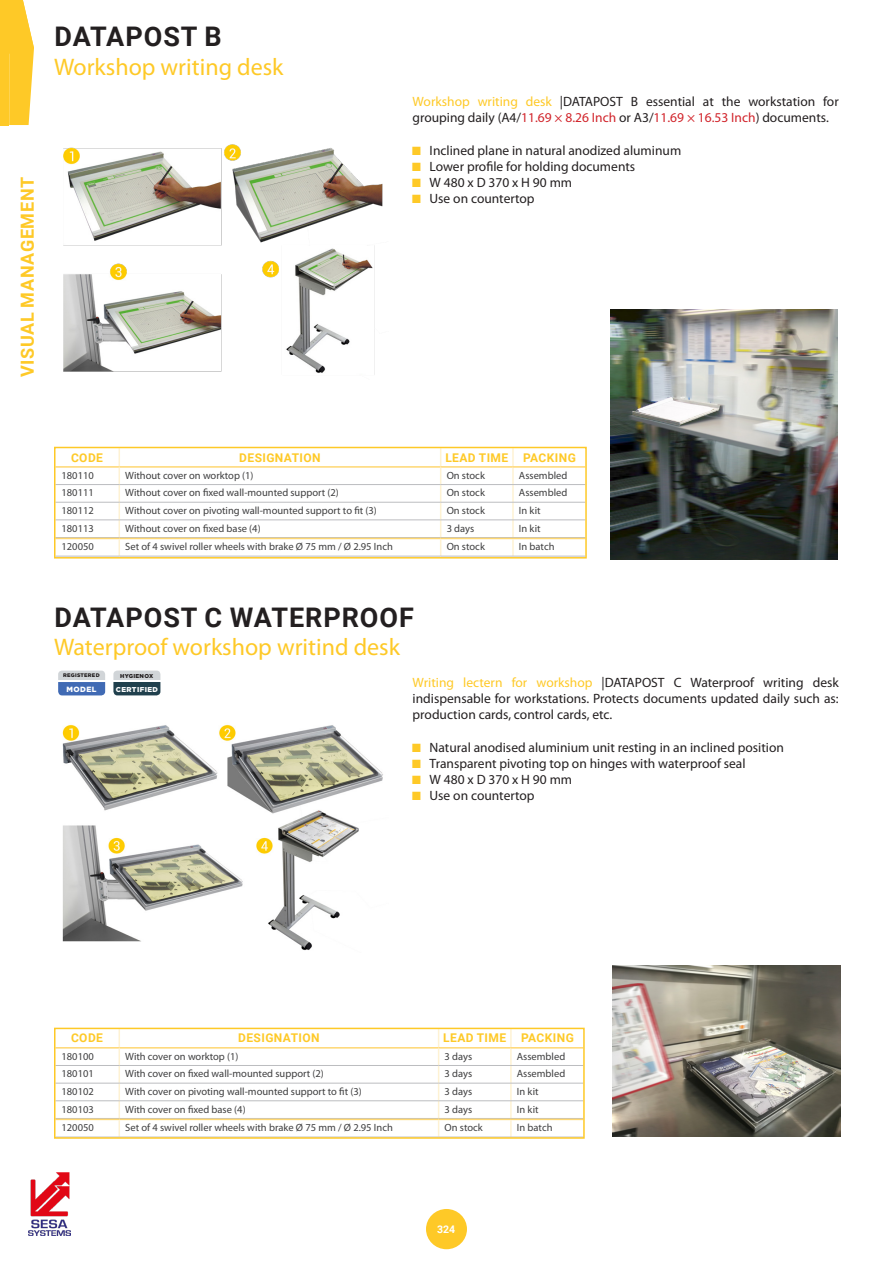
<style>
.page{position:relative;width:893px;height:1263px;background:#fff}
.page>*{position:absolute;margin:0;border:0;box-sizing:border-box;transform-origin:0 0}
.t1{font:700 27px "Roboto";letter-spacing:.035em;color:#231f20}
.t2{font:24px "Myriad Pro";color:#fec927}
.t3{font:700 18px "Roboto";letter-spacing:.035em;color:#fec927}
.t4{font:13.5px/16.2px "Myriad Pro";color:#231f20}
.t5{font:700 12px "Roboto";letter-spacing:.035em;color:#fec927}
.t6{font:10.5px "Myriad Pro";color:#3e3e3f}
.t7{font:700 10.5px "Roboto";color:#fff}
.t8{font:900 7.65px "Gotham";letter-spacing:.05em;color:#fff}
.t9{font:900 7.05px "Gotham";letter-spacing:.05em;color:#fff}
.t10{font:900 5.7px "Gotham";letter-spacing:.05em;color:#231f20}
.t11{font:900 5.25px "Gotham";letter-spacing:.05em;color:#231f20}
.s1{color:#fec927}
.s2{color:#d1232a}
.s3{font-family:"Courier New";color:#fec927}
</style>
<div class="page">
<div style="left:426px;top:1209px;width:41px;height:40px;background:#fec927;border-radius:50%"></div>
<img style="left:28px;top:1172px;width:43px;height:63px">
<svg style="left:0;top:0;width:34px;height:125px;background:#fecf3f"></svg>
<img style="left:63px;top:144px;width:320px;height:231px">
<img style="left:611px;top:310px;width:227px;height:250px">
<svg style="left:54px;top:446px;width:533px;height:113px"></svg>
<img style="left:62px;top:724px;width:321px;height:227px">
<img style="left:613px;top:966px;width:227px;height:170px">
<svg style="left:58px;top:671px;width:47px;height:24px"></svg>
<svg style="left:114px;top:671px;width:46px;height:24px"></svg>
<svg style="left:54px;top:1027px;width:531px;height:112px"></svg>
<h1 class="t1" style="left:54px;top:17px;width:169px">DATAPOST B</h1>
<h2 class="t2" style="left:54px;top:52px;width:231px">Workshop writing desk</h2>
<h3 class="t3" style="left:15px;top:377px;width:202px;rotate:-90deg">VISUAL MANAGEMENT</h3>
<p class="t4" style="left:413px;top:93px;width:428px"><span class="s1">Workshop writing desk</span> |DATAPOST B essential at the workstation for grouping daily (A4/<span class="s2">11.69 × 8.26 Inch</span> or A3/<span class="s2">11.69 × 16.53 Inch</span>) documents.</p>
<p class="t4" style="left:413px;top:142px;width:270px"><span class="s3">■</span> Inclined plane in natural anodized aluminum</p>
<p class="t4" style="left:413px;top:158px;width:224px"><span class="s3">■</span> Lower profile for holding documents</p>
<p class="t4" style="left:413px;top:174px;width:161px"><span class="s3">■</span> W 480 x D 370 x H 90 mm</p>
<p class="t4" style="left:413px;top:190px;width:124px"><span class="s3">■</span> Use on countertop</p>
<p class="t5" style="left:71px;top:449px;width:33px">CODE</p>
<p class="t5" style="left:239px;top:449px;width:83px">DESIGNATION</p>
<p class="t5" style="left:445px;top:449px;width:132px">LEAD TIME PACKING</p>
<p class="t6" style="left:62px;top:469px;width:34px">180110</p>
<p class="t6" style="left:125px;top:469px;width:130px">Without cover on worktop (1)</p>
<p class="t6" style="left:447px;top:469px;width:40px">On stock</p>
<p class="t6" style="left:519px;top:469px;width:50px">Assembled</p>
<p class="t6" style="left:62px;top:486px;width:34px">180111</p>
<p class="t6" style="left:125px;top:486px;width:215px">Without cover on fixed wall-mounted support (2)</p>
<p class="t6" style="left:447px;top:486px;width:40px">On stock</p>
<p class="t6" style="left:519px;top:486px;width:50px">Assembled</p>
<p class="t6" style="left:62px;top:504px;width:34px">180112</p>
<p class="t6" style="left:125px;top:504px;width:253px">Without cover on pivoting wall-mounted support to fit (3)</p>
<p class="t6" style="left:447px;top:504px;width:40px">On stock</p>
<p class="t6" style="left:519px;top:504px;width:23px">In kit</p>
<p class="t6" style="left:62px;top:522px;width:34px">180113</p>
<p class="t6" style="left:125px;top:522px;width:137px">Without cover on fixed base (4)</p>
<p class="t6" style="left:447px;top:522px;width:29px">3 days</p>
<p class="t6" style="left:519px;top:522px;width:23px">In kit</p>
<p class="t6" style="left:62px;top:540px;width:34px">120050</p>
<p class="t6" style="left:125px;top:540px;width:269px">Set of 4 swivel roller wheels with brake Ø 75 mm / Ø 2.95 Inch</p>
<p class="t6" style="left:447px;top:540px;width:40px">On stock</p>
<p class="t6" style="left:519px;top:540px;width:37px">In batch</p>
<h1 class="t1" style="left:54px;top:598px;width:361px">DATAPOST C WATERPROOF</h1>
<h2 class="t2" style="left:54px;top:632px;width:348px">Waterproof workshop writind desk</h2>
<p class="t4" style="left:413px;top:674px;width:428px;text-align:justify"><span class="s1">Writing lectern for workshop</span> |DATAPOST C Waterproof writing desk indispensable for workstations. Protects documents updated daily such as: production cards, control cards, etc.</p>
<p class="t4" style="left:413px;top:739px;width:373px"><span class="s3">■</span> Natural anodised aluminium unit resting in an inclined position</p>
<p class="t4" style="left:413px;top:755px;width:334px"><span class="s3">■</span> Transparent pivoting top on hinges with waterproof seal</p>
<p class="t4" style="left:413px;top:771px;width:161px"><span class="s3">■</span> W 480 x D 370 x H 90 mm</p>
<p class="t4" style="left:413px;top:787px;width:124px"><span class="s3">■</span> Use on countertop</p>
<p class="t10" style="left:120px;top:672px;width:35px">HYGIENOX</p>
<p class="t9" style="left:116px;top:684px;width:44px">CERTIFIED</p>
<p class="t11" style="left:63px;top:672px;width:38px">REGISTERED</p>
<p class="t8" style="left:67px;top:684px;width:31px">MODEL</p>
<p class="t5" style="left:71px;top:1030px;width:33px">CODE</p>
<p class="t5" style="left:238px;top:1030px;width:83px">DESIGNATION</p>
<p class="t5" style="left:443px;top:1030px;width:132px">LEAD TIME PACKING</p>
<p class="t6" style="left:61px;top:1049px;width:34px">180100</p>
<p class="t6" style="left:125px;top:1049px;width:115px">With cover on worktop (1)</p>
<p class="t6" style="left:445px;top:1049px;width:29px">3 days</p>
<p class="t6" style="left:517px;top:1049px;width:50px">Assembled</p>
<p class="t6" style="left:61px;top:1067px;width:34px">180101</p>
<p class="t6" style="left:125px;top:1067px;width:200px">With cover on fixed wall-mounted support (2)</p>
<p class="t6" style="left:445px;top:1067px;width:29px">3 days</p>
<p class="t6" style="left:517px;top:1067px;width:50px">Assembled</p>
<p class="t6" style="left:61px;top:1085px;width:34px">180102</p>
<p class="t6" style="left:125px;top:1085px;width:238px">With cover on pivoting wall-mounted support to fit (3)</p>
<p class="t6" style="left:445px;top:1085px;width:29px">3 days</p>
<p class="t6" style="left:517px;top:1085px;width:23px">In kit</p>
<p class="t6" style="left:61px;top:1102px;width:34px">180103</p>
<p class="t6" style="left:125px;top:1102px;width:122px">With cover on fixed base (4)</p>
<p class="t6" style="left:445px;top:1102px;width:29px">3 days</p>
<p class="t6" style="left:517px;top:1102px;width:23px">In kit</p>
<p class="t6" style="left:61px;top:1121px;width:34px">120050</p>
<p class="t6" style="left:125px;top:1121px;width:269px">Set of 4 swivel roller wheels with brake Ø 75 mm / Ø 2.95 Inch</p>
<p class="t6" style="left:445px;top:1121px;width:40px">On stock</p>
<p class="t6" style="left:517px;top:1121px;width:37px">In batch</p>
<p class="t7" style="left:437px;top:1222px;width:20px">324</p>
</div>
